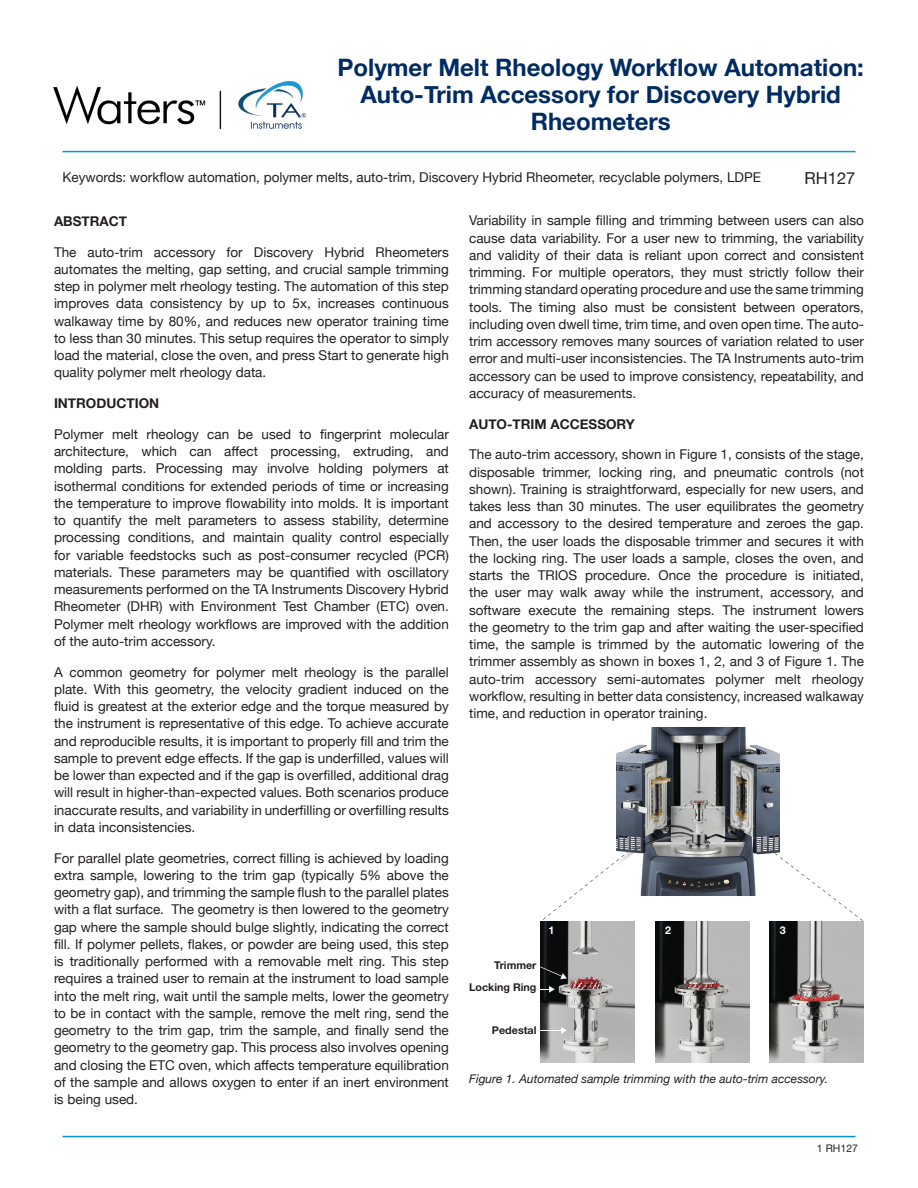
<style>
.page{position:relative;width:918px;height:1188px;background:#fff}
.page>*{position:absolute;margin:0;border:0;box-sizing:border-box;transform-origin:0 0}
.t1{font:700 24px/27px "Helvetica Neue";color:#002c62;text-align:center}
.t2{font:16.5px "Helvetica Neue";color:#231f20}
.t3{font:13.5px/17.2px "Helvetica Neue";color:#231f20;text-align:justify}
.t4{font:700 13.5px "Helvetica Neue";color:#231f20}
.t5{font:italic 12px "Helvetica Neue";color:#231f20}
.t6{font:700 10.8px "Helvetica Neue";color:#231f20}
.t7{font:700 10.8px "Helvetica Neue";color:#fff}
.t8{font:10.5px "Helvetica Neue";color:#231f20}
</style>
<div class="page">
<hr style="left:62px;top:151px;width:794px;height:1px;background:#0696d7">
<hr style="left:62px;top:1136px;width:794px;height:1px;background:#0696d7">
<img style="left:54px;top:82px;width:251px;height:47px">
<img style="left:617px;top:728px;width:163px;height:167px">
<img style="left:541px;top:922px;width:94px;height:141px">
<img style="left:656px;top:922px;width:94px;height:141px">
<img style="left:770px;top:922px;width:94px;height:141px">
<svg style="left:540px;top:986px;width:15px;height:7px"></svg>
<svg style="left:540px;top:1027px;width:27px;height:7px"></svg>
<svg style="left:540px;top:966px;width:27px;height:13px"></svg>
<svg style="left:543px;top:800px;width:150px;height:120px"></svg>
<svg style="left:705px;top:800px;width:158px;height:121px"></svg>
<p class="t1" style="left:338px;top:54px;width:528px">Polymer Melt Rheology Workflow Automation:<br>Auto-Trim Accessory for Discovery Hybrid<br>Rheometers</p>
<p class="t3" style="left:62px;top:169px;width:700px">Keywords: workflow automation, polymer melts, auto-trim, Discovery Hybrid Rheometer, recyclable polymers, LDPE</p>
<p class="t4" style="left:54px;top:210px;width:75px">ABSTRACT</p>
<p class="t3" style="left:54px;top:244px;width:396px">The auto-trim accessory for Discovery Hybrid Rheometers automates the melting, gap setting, and crucial sample trimming step in polymer melt rheology testing. The automation of this step improves data consistency by up to 5x, increases continuous walkaway time by 80%, and reduces new operator training time to less than 30 minutes. This setup requires the operator to simply load the material, close the oven, and press Start to generate high quality polymer melt rheology data.</p>
<p class="t4" style="left:54px;top:393px;width:107px">INTRODUCTION</p>
<p class="t3" style="left:54px;top:426px;width:396px">Polymer melt rheology can be used to fingerprint molecular architecture, which can affect processing, extruding, and molding parts. Processing may involve holding polymers at isothermal conditions for extended periods of time or increasing the temperature to improve flowability into molds. It is important to quantify the melt parameters to assess stability, determine processing conditions, and maintain quality control especially for variable feedstocks such as post-consumer recycled (PCR) materials. These parameters may be quantified with oscillatory measurements performed on the TA Instruments Discovery Hybrid Rheometer (DHR) with Environment Test Chamber (ETC) oven.<br>Polymer melt rheology workflows are improved with the addition of the auto-trim accessory.</p>
<p class="t3" style="left:54px;top:664px;width:396px">A common geometry for polymer melt rheology is the parallel plate. With this geometry, the velocity gradient induced on the fluid is greatest at the exterior edge and the torque measured by the instrument is representative of this edge. To achieve accurate and reproducible results, it is important to properly fill and trim the sample to prevent edge effects. If the gap is underfilled, values will be lower than expected and if the gap is overfilled, additional drag will result in higher-than-expected values. Both scenarios produce inaccurate results, and variability in underfilling or overfilling results in data inconsistencies.</p>
<p class="t3" style="left:54px;top:850px;width:396px">For parallel plate geometries, correct filling is achieved by loading extra sample, lowering to the trim gap (typically 5% above the geometry gap), and trimming the sample flush to the parallel plates with a flat surface. The geometry is then lowered to the geometry gap where the sample should bulge slightly, indicating the correct fill. If polymer pellets, flakes, or powder are being used, this step is traditionally performed with a removable melt ring. This step requires a trained user to remain at the instrument to load sample into the melt ring, wait until the sample melts, lower the geometry to be in contact with the sample, remove the melt ring, send the geometry to the trim gap, trim the sample, and finally send the geometry to the geometry gap. This process also involves opening and closing the ETC oven, which affects temperature equilibration of the sample and allows oxygen to enter if an inert environment is being used.</p>
<p class="t2" style="left:805px;top:167px;width:52px">RH127</p>
<p class="t3" style="left:469px;top:213px;width:396px">Variability in sample filling and trimming between users can also cause data variability. For a user new to trimming, the variability and validity of their data is reliant upon correct and consistent trimming. For multiple operators, they must strictly follow their trimming standard operating procedure and use the same trimming tools. The timing also must be consistent between operators, including oven dwell time, trim time, and oven open time. The auto&shy;trim accessory removes many sources of variation related to user error and multi-user inconsistencies. The TA Instruments auto-trim accessory can be used to improve consistency, repeatability, and accuracy of measurements.</p>
<p class="t4" style="left:469px;top:413px;width:167px">AUTO-TRIM ACCESSORY</p>
<p class="t3" style="left:469px;top:447px;width:396px">The auto-trim accessory, shown in Figure 1, consists of the stage, disposable trimmer, locking ring, and pneumatic controls (not shown). Training is straightforward, especially for new users, and takes less than 30 minutes. The user equilibrates the geometry and accessory to the desired temperature and zeroes the gap.<br>Then, the user loads the disposable trimmer and secures it with the locking ring. The user loads a sample, closes the oven, and starts the TRIOS procedure. Once the procedure is initiated, the user may walk away while the instrument, accessory, and software execute the remaining steps. The instrument lowers the geometry to the trim gap and after waiting the user-specified time, the sample is trimmed by the automatic lowering of the trimmer assembly as shown in boxes 1, 2, and 3 of Figure 1. The auto-trim accessory semi-automates polymer melt rheology workflow, resulting in better data consistency, increased walkaway time, and reduction in operator training.</p>
<p class="t7" style="left:665px;top:922px;width:7px">2</p>
<p class="t7" style="left:780px;top:922px;width:7px">3</p>
<p class="t7" style="left:549px;top:922px;width:7px">1</p>
<p class="t6" style="left:494px;top:956px;width:44px">Trimmer</p>
<p class="t6" style="left:469px;top:979px;width:69px">Locking Ring</p>
<p class="t6" style="left:492px;top:1022px;width:46px">Pedestal</p>
<p class="t5" style="left:469px;top:1070px;width:360px">Figure 1. Automated sample trimming with the auto-trim accessory.</p>
<p class="t8" style="left:817px;top:1141px;width:43px">1 RH127</p>
</div>
